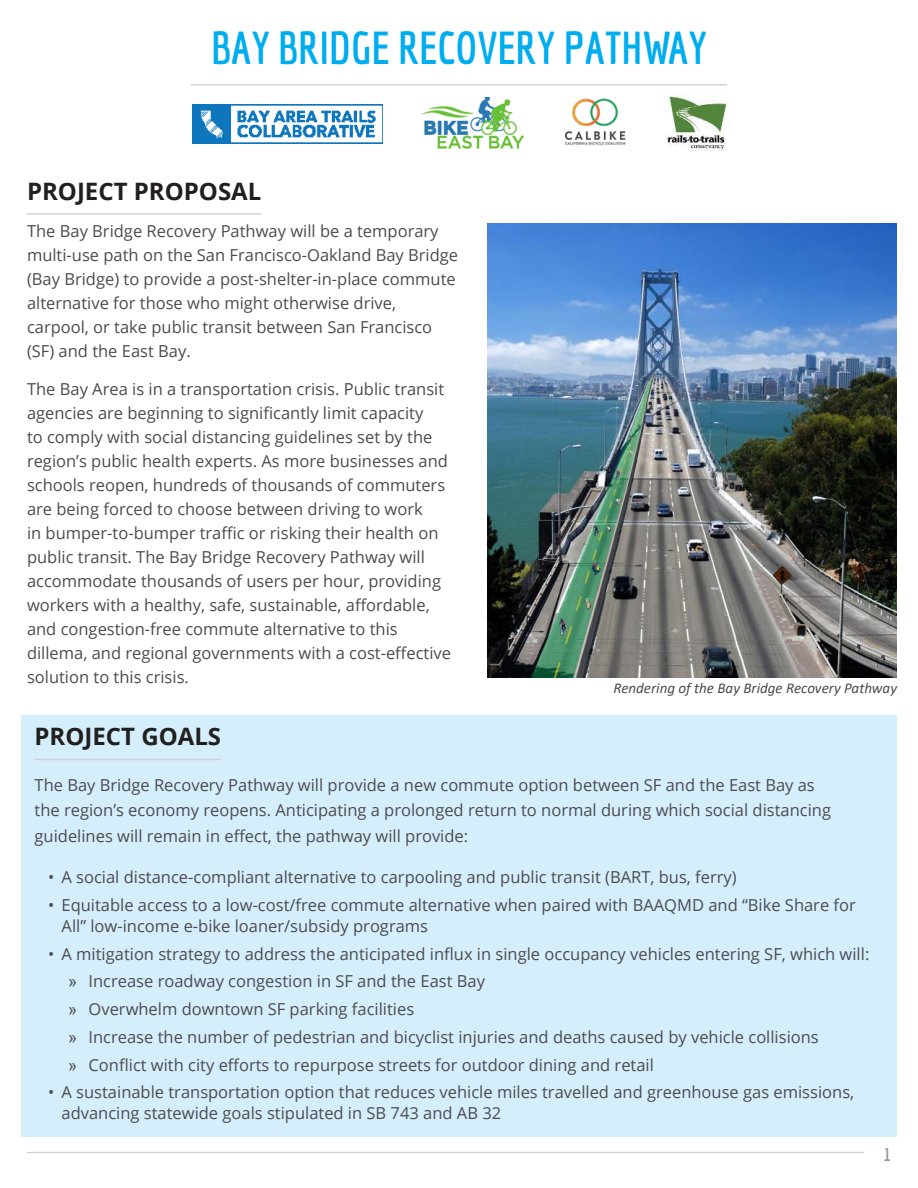
<style>
.page{position:relative;width:918px;height:1188px;background:#fff}
.page>*{position:absolute;margin:0;border:0;box-sizing:border-box;transform-origin:0 0}
.t1{font:700 45px "Economica";color:#00adef}
.t2{font:700 24px "Open Sans";color:#221f1f}
.t3{font:700 18px "Economica";color:#939597}
.t4{font:16.5px/24px "Open Sans";color:#4c4c4e}
.t5{font:italic 15px "Calibri";color:#4c4c4e}
.s1{font-family:"Arial"}
</style>
<div class="page">
<hr style="left:27px;top:1152px;width:837px;height:1px;background:#c6c8ca">
<hr style="left:27px;top:213px;width:234px;height:2px;background:#d1d2d4">
<hr style="left:191px;top:84px;width:536px;height:2px;background:#d1d2d4">
<img style="left:487px;top:223px;width:409px;height:454px">
<div style="left:21px;top:715px;width:876px;height:422px;background:#d4eefc"></div>
<hr style="left:35px;top:759px;width:186px;height:1px;background:#d1d2d4">
<img style="left:667px;top:95px;width:62px;height:56px">
<img style="left:565px;top:98px;width:61px;height:48px">
<img style="left:422px;top:97px;width:102px;height:51px">
<img style="left:192px;top:105px;width:191px;height:38px">
<h1 class="t1" style="left:211px;top:22px;width:497px">BAY BRIDGE RECOVERY PATHWAY</h1>
<h2 class="t2" style="left:27px;top:182px;width:236px">PROJECT PROPOSAL</h2>
<p class="t4" style="left:27px;top:221px;width:433px">The Bay Bridge Recovery Pathway will be a temporary multi-use path on the San Francisco-Oakland Bay Bridge (Bay Bridge) to provide a post-shelter-in-place commute alternative for those who might otherwise drive, carpool, or take public transit between San Francisco (SF) and the East Bay.</p>
<p class="t4" style="left:27px;top:378px;width:426px">The Bay Area is in a transportation crisis. Public transit agencies are beginning to significantly limit capacity<br>to comply with social distancing guidelines set by the region’s public health experts. As more businesses and schools reopen, hundreds of thousands of commuters are being forced to choose between driving to work<br>in bumper-to-bumper traffic or risking their health on public transit. The Bay Bridge Recovery Pathway will accommodate thousands of users per hour, providing workers with a healthy, safe, sustainable, affordable, and congestion-free commute alternative to this dillema, and regional governments with a cost-effective solution to this crisis.</p>
<p class="t5" style="left:614px;top:683px;width:285px">Rendering of the Bay Bridge Recovery Pathway</p>
<h2 class="t2" style="left:35px;top:728px;width:188px">PROJECT GOALS</h2>
<p class="t4" style="left:35px;top:774px;width:798px;line-height:25.5px">The Bay Bridge Recovery Pathway will provide a new commute option between SF and the East Bay as the region’s economy reopens. Anticipating a prolonged return to normal during which social distancing guidelines will remain in effect, the pathway will provide:</p>
<p class="t4" style="left:48px;top:867px;width:690px">• A social distance-compliant alternative to carpooling and public transit (BART, bus, ferry)</p>
<p class="t4" style="left:62px;top:896px;width:796px;line-height:21px;text-indent:-14px">• Equitable access to a low-cost/free commute alternative when paired with BAAQMD and “Bike Share for<br>All” low-income e-bike loaner/subsidy programs</p>
<p class="t4" style="left:68px;top:941px;width:803px;line-height:27.8px;text-indent:-20px">• A mitigation strategy to address the anticipated influx in single occupancy vehicles entering SF, which will: <span class="s1">»</span> Increase roadway congestion in SF and the East Bay<br><span class="s1">»</span> Overwhelm downtown SF parking facilities<br><span class="s1">»</span> Increase the number of pedestrian and bicyclist injuries and deaths caused by vehicle collisions<br><span class="s1">»</span> Conflict with city efforts to repurpose streets for outdoor dining and retail</p>
<p class="t4" style="left:62px;top:1084px;width:794px;line-height:21px;text-indent:-14px">• A sustainable transportation option that reduces vehicle miles travelled and greenhouse gas emissions, advancing statewide goals stipulated in SB 743 and AB 32</p>
<p class="t3" style="left:884px;top:1144px;width:9px">1</p>
</div>
